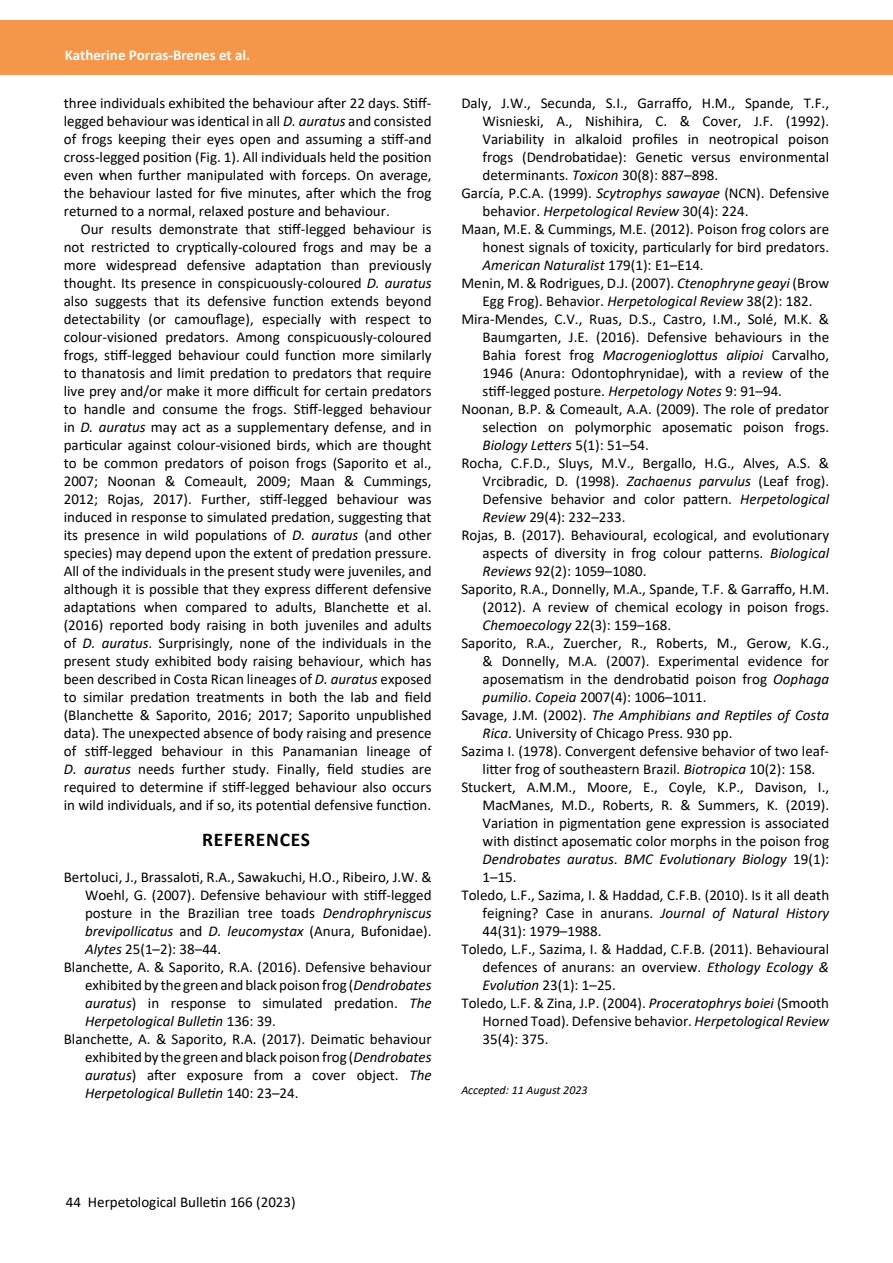
<style>
.page{position:relative;width:893px;height:1263px;background:#fff}
.page>*{position:absolute;margin:0;border:0;box-sizing:border-box;transform-origin:0 0}
.t1{font:700 19.5px "Calibri";letter-spacing:.04em;color:#000}
.t2{font:15px/18px "Calibri";color:#000;text-align:justify}
.t3{font:italic 15px "Calibri";color:#000}
.t4{font:700 15px "Calibri";color:#fff}
.t5{font:italic 12px "Calibri";color:#000}
.s1{font-style:italic}
.s2{font-style:normal}
</style>
<div class="page">
<div style="left:0;top:21px;width:893px;height:54px;background:#f4974b"></div>
<p class="t4" style="left:65px;top:44px;width:187px">Katherine Porras-Brenes et al.</p>
<p class="t2" style="left:64px;top:94px;width:369px">three individuals exhibited the behaviour after 22 days. Stiff&shy;legged behaviour was identical in all <span class="s1">D. auratus</span> and consisted of frogs keeping their eyes open and assuming a stiff-and cross-legged position (Fig. 1). All individuals held the position even when further manipulated with forceps. On average, the behaviour lasted for five minutes, after which the frog returned to a normal, relaxed posture and behaviour.</p>
<p class="t2" style="left:64px;top:220px;width:369px;text-indent:17px">Our results demonstrate that stiff-legged behaviour is not restricted to cryptically-coloured frogs and may be a more widespread defensive adaptation than previously thought. Its presence in conspicuously-coloured <span class="s1">D. auratus </span>also suggests that its defensive function extends beyond detectability (or camouflage), especially with respect to colour-visioned predators. Among conspicuously-coloured frogs, stiff-legged behaviour could function more similarly to thanatosis and limit predation to predators that require live prey and/or make it more difficult for certain predators to handle and consume the frogs. Stiff-legged behaviour in <span class="s1">D. auratus</span> may act as a supplementary defense, and in particular against colour-visioned birds, which are thought to be common predators of poison frogs (Saporito et al., 2007; Noonan &amp; Comeault, 2009; Maan &amp; Cummings, 2012; Rojas, 2017). Further, stiff-legged behaviour was induced in response to simulated predation, suggesting that its presence in wild populations of <span class="s1">D. auratus</span> (and other species) may depend upon the extent of predation pressure.<br>All of the individuals in the present study were juveniles, and although it is possible that they express different defensive adaptations when compared to adults, Blanchette et al. (2016) reported body raising in both juveniles and adults of <span class="s1">D. auratus</span>. Surprisingly, none of the individuals in the present study exhibited body raising behaviour, which has been described in Costa Rican lineages of <span class="s1">D. auratus</span> exposed to similar predation treatments in both the lab and field (Blanchette &amp; Saporito, 2016; 2017; Saporito unpublished data). The unexpected absence of body raising and presence of stiff-legged behaviour in this Panamanian lineage of <span class="s1">D. auratus</span> needs further study. Finally, field studies are required to determine if stiff-legged behaviour also occurs in wild individuals, and if so, its potential defensive function.</p>
<h1 class="t1" style="left:202px;top:826px;width:110px">REFERENCES</h1>
<p class="t2" style="left:64px;top:868px;width:369px">Bertoluci, J., Brassaloti, R.A., Sawakuchi, H.O., Ribeiro, J.W. &amp;</p>
<p class="t2" style="left:85px;top:886px;width:348px">Woehl, G. (2007). Defensive behaviour with stiff-legged</p>
<p class="t2" style="left:85px;top:904px;width:348px">posture in the Brazilian tree toads <span class="s1">Dendrophryniscus</span></p>
<p class="t3" style="left:85px;top:921px;width:348px">brevipollicatus <span class="s2">and</span> D. leucomystax <span class="s2">(Anura, Bufonidae).</span></p>
<p class="t2" style="left:85px;top:940px;width:138px"><span class="s1">Alytes</span> 25(1–2): 38–44.</p>
<p class="t2" style="left:64px;top:958px;width:369px">Blanchette, A. &amp; Saporito, R.A. (2016). Defensive behaviour</p>
<p class="t2" style="left:85px;top:976px;width:348px">exhibited by the green and black poison frog (<span class="s1">Dendrobates</span></p>
<p class="t2" style="left:85px;top:994px;width:348px"><span class="s1">auratus</span>) in response to simulated predation. <span class="s1">The</span></p>
<p class="t3" style="left:85px;top:1011px;width:192px">Herpetological Bulletin <span class="s2">136: 39.</span></p>
<p class="t2" style="left:64px;top:1030px;width:369px">Blanchette, A. &amp; Saporito, R.A. (2017). Deimatic behaviour</p>
<p class="t2" style="left:85px;top:1048px;width:348px">exhibited by the green and black poison frog (<span class="s1">Dendrobates</span></p>
<p class="t2" style="left:85px;top:1066px;width:348px"><span class="s1">auratus</span>) after exposure from a cover object. <span class="s1">The</span></p>
<p class="t3" style="left:85px;top:1083px;width:215px">Herpetological Bulletin <span class="s2">140: 23–24.</span></p>
<p class="t2" style="left:461px;top:94px;width:369px">Daly, J.W., Secunda, S.I., Garraffo, H.M., Spande, T.F.,</p>
<p class="t2" style="left:483px;top:112px;width:348px">Wisnieski, A., Nishihira, C. &amp; Cover, J.F. (1992).</p>
<p class="t2" style="left:483px;top:130px;width:348px">Variability in alkaloid profiles in neotropical poison</p>
<p class="t2" style="left:483px;top:148px;width:348px">frogs (Dendrobatidae): Genetic versus environmental</p>
<p class="t2" style="left:483px;top:166px;width:237px">determinants. <span class="s1">Toxicon</span> 30(8): 887–898.</p>
<p class="t2" style="left:461px;top:184px;width:369px">García, P.C.A. (1999). <span class="s1">Scytrophys sawayae</span> (NCN). Defensive</p>
<p class="t3" style="left:483px;top:201px;width:267px"><span class="s2">behavior.</span> Herpetological Review <span class="s2">30(4): 224.</span></p>
<p class="t2" style="left:461px;top:220px;width:369px">Maan, M.E. &amp; Cummings, M.E. (2012). Poison frog colors are</p>
<p class="t2" style="left:483px;top:238px;width:348px">honest signals of toxicity, particularly for bird predators.</p>
<p class="t3" style="left:483px;top:255px;width:223px">American Naturalist <span class="s2">179(1): E1–E14.</span></p>
<p class="t2" style="left:461px;top:274px;width:369px">Menin, M. &amp; Rodrigues, D.J. (2007). <span class="s1">Ctenophryne geayi</span> (Brow</p>
<p class="t2" style="left:483px;top:292px;width:331px">Egg Frog). Behavior. <span class="s1">Herpetological Review</span> 38(2): 182.</p>
<p class="t2" style="left:461px;top:310px;width:369px">Mira-Mendes, C.V., Ruas, D.S., Castro, I.M., Solé, M.K. &amp;</p>
<p class="t2" style="left:483px;top:328px;width:348px">Baumgarten, J.E. (2016). Defensive behaviours in the</p>
<p class="t2" style="left:483px;top:346px;width:348px">Bahia forest frog <span class="s1">Macrogenioglottus alipioi</span> Carvalho,</p>
<p class="t2" style="left:483px;top:364px;width:348px">1946 (Anura: Odontophrynidae), with a review of the</p>
<p class="t2" style="left:483px;top:382px;width:301px">stiff-legged posture. <span class="s1">Herpetology Notes</span> 9: 91–94.</p>
<p class="t2" style="left:461px;top:400px;width:369px">Noonan, B.P. &amp; Comeault, A.A. (2009). The role of predator</p>
<p class="t2" style="left:483px;top:418px;width:348px">selection on polymorphic aposematic poison frogs.</p>
<p class="t3" style="left:483px;top:435px;width:168px">Biology Letters <span class="s2">5(1): 51–54.</span></p>
<p class="t2" style="left:461px;top:454px;width:369px">Rocha, C.F.D., Sluys, M.V., Bergallo, H.G., Alves, A.S. &amp;</p>
<p class="t2" style="left:483px;top:472px;width:348px">Vrcibradic, D. (1998). <span class="s1">Zachaenus parvulus</span> (Leaf frog).</p>
<p class="t2" style="left:483px;top:490px;width:348px">Defensive behavior and color pattern. <span class="s1">Herpetological</span></p>
<p class="t2" style="left:483px;top:508px;width:144px"><span class="s1">Review</span> 29(4): 232–233.</p>
<p class="t2" style="left:461px;top:526px;width:369px">Rojas, B. (2017). Behavioural, ecological, and evolutionary</p>
<p class="t2" style="left:483px;top:544px;width:348px">aspects of diversity in frog colour patterns. <span class="s1">Biological</span></p>
<p class="t2" style="left:483px;top:562px;width:165px"><span class="s1">Reviews</span> 92(2): 1059–1080.</p>
<p class="t2" style="left:461px;top:580px;width:369px">Saporito, R.A., Donnelly, M.A., Spande, T.F. &amp; Garraffo, H.M.</p>
<p class="t2" style="left:483px;top:598px;width:348px">(2012). A review of chemical ecology in poison frogs.</p>
<p class="t2" style="left:483px;top:616px;width:190px"><span class="s1">Chemoecology</span> 22(3): 159–168.</p>
<p class="t2" style="left:461px;top:634px;width:369px">Saporito, R.A., Zuercher, R., Roberts, M., Gerow, K.G.,</p>
<p class="t2" style="left:483px;top:652px;width:348px">&amp; Donnelly, M.A. (2007). Experimental evidence for</p>
<p class="t2" style="left:483px;top:670px;width:348px">aposematism in the dendrobatid poison frog <span class="s1">Oophaga</span></p>
<p class="t2" style="left:483px;top:688px;width:226px"><span class="s1">pumilio</span>. <span class="s1">Copeia</span> 2007(4): 1006–1011.</p>
<p class="t3" style="left:461px;top:705px;width:369px"><span class="s2">Savage, J.M. (2002).</span> The Amphibians and Reptiles of Costa</p>
<p class="t2" style="left:483px;top:724px;width:251px"><span class="s1">Rica</span>. University of Chicago Press. 930 pp.</p>
<p class="t2" style="left:461px;top:742px;width:369px">Sazima I. (1978). Convergent defensive behavior of two leaf-</p>
<p class="t2" style="left:483px;top:760px;width:334px">litter frog of southeastern Brazil. <span class="s1">Biotropica</span> 10(2): 158.</p>
<p class="t2" style="left:461px;top:778px;width:369px">Stuckert, A.M.M., Moore, E., Coyle, K.P., Davison, I.,</p>
<p class="t2" style="left:483px;top:796px;width:348px">MacManes, M.D., Roberts, R. &amp; Summers, K. (2019).</p>
<p class="t2" style="left:483px;top:814px;width:348px">Variation in pigmentation gene expression is associated</p>
<p class="t2" style="left:483px;top:832px;width:348px">with distinct aposematic color morphs in the poison frog</p>
<p class="t3" style="left:483px;top:849px;width:348px">Dendrobates auratus<span class="s2">.</span> BMC Evolutionary Biology <span class="s2">19(1):</span></p>
<p class="t2" style="left:483px;top:868px;width:36px">1–15.</p>
<p class="t2" style="left:461px;top:886px;width:369px">Toledo, L.F., Sazima, I. &amp; Haddad, C.F.B. (2010). Is it all death</p>
<p class="t2" style="left:483px;top:904px;width:348px">feigning? Case in anurans. <span class="s1">Journal of Natural History</span></p>
<p class="t2" style="left:483px;top:922px;width:121px">44(31): 1979–1988.</p>
<p class="t2" style="left:461px;top:940px;width:369px">Toledo, L.F., Sazima, I. &amp; Haddad, C.F.B. (2011). Behavioural</p>
<p class="t2" style="left:483px;top:958px;width:348px">defences of anurans: an overview. <span class="s1">Ethology Ecology &amp;</span></p>
<p class="t2" style="left:483px;top:976px;width:135px"><span class="s1">Evolution</span> 23(1): 1–25.</p>
<p class="t2" style="left:461px;top:994px;width:369px">Toledo, L.F. &amp; Zina, J.P. (2004). <span class="s1">Proceratophrys boiei</span> (Smooth</p>
<p class="t2" style="left:483px;top:1012px;width:348px">Horned Toad). Defensive behavior. <span class="s1">Herpetological Review</span></p>
<p class="t2" style="left:483px;top:1030px;width:67px">35(4): 375.</p>
<p class="t5" style="left:461px;top:1082px;width:128px">Accepted: 11 August 2023</p>
<p class="t2" style="left:66px;top:1192px;width:231px">44 Herpetological Bulletin 166 (2023)</p>
</div>
